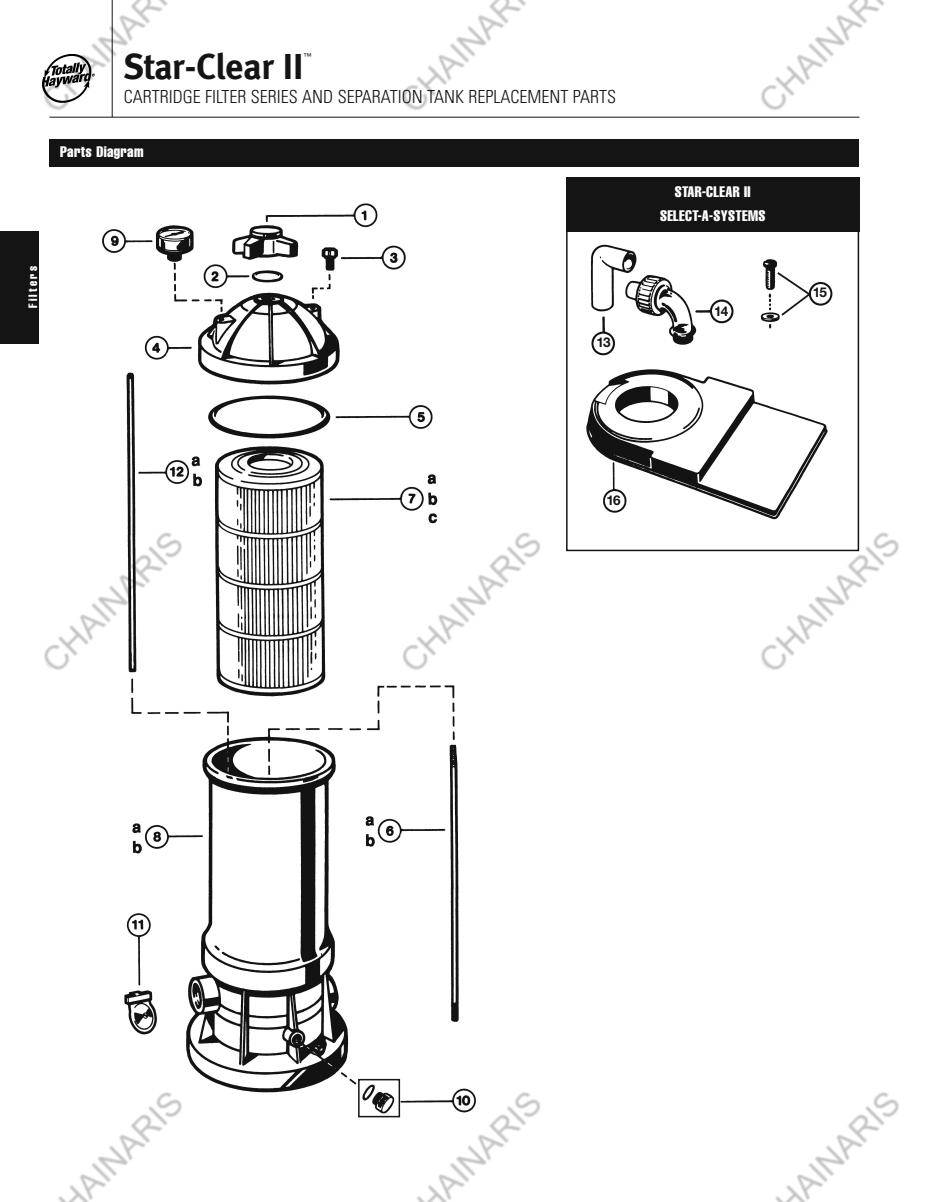
<style>
.page{position:relative;width:945px;height:1202px;background:#fff}
.page>*{position:absolute;margin:0;border:0;box-sizing:border-box;transform-origin:0 0}
.t1{font:700 36px "Meta";color:#141414}
.t2{font:300 condensed 18px "Univers";color:#141414}
.t3{font:extra-condensed 15px/24px "Helvetica";letter-spacing:.025em;color:#fff;text-align:center}
.t4{font:700 13.5px "Helvetica Neue";letter-spacing:-.055em;color:#141414}
.t5{font:extra-condensed 12px "Helvetica";letter-spacing:.185em;color:#fff}
.t6{font:8.25px "Meta";color:#141414}
</style>
<div class="page">
<hr style="left:50px;top:117px;width:810px;height:1px;background:#141414">
<div style="left:0;top:231px;width:40px;height:113px;background:#141414"></div>
<img style="left:102px;top:203px;width:357px;height:915px">
<div style="left:566px;top:227px;width:293px;height:324px;border:2px solid #141414"></div>
<div style="left:50px;top:140px;width:810px;height:26px;background:#141414"></div>
<div style="left:566px;top:178px;width:293px;height:54px;background:#141414"></div>
<img style="left:590px;top:244px;width:243px;height:112px">
<img style="left:586px;top:369px;width:242px;height:151px">
<div style="left:408px;top:236px;width:21px;height:50px;background:#fff"></div>
<div style="left:358px;top:1078px;width:42px;height:39px;border:2px solid #141414"></div>
<div style="left:778px;top:356px;width:42px;height:40px;background:#fff"></div>
<img style="left:42px;top:0;width:149px;height:118px">
<img style="left:394px;top:0;width:156px;height:118px">
<img style="left:753px;top:0;width:132px;height:118px">
<img style="left:44px;top:523px;width:147px;height:156px">
<img style="left:394px;top:523px;width:147px;height:156px">
<img style="left:753px;top:523px;width:146px;height:147px">
<img style="left:58px;top:1083px;width:133px;height:119px">
<img style="left:394px;top:1083px;width:147px;height:119px">
<img style="left:775px;top:1092px;width:124px;height:110px">
<h1 class="t1" style="left:124px;top:52px;width:181px">Star-Clear II</h1>
<p class="t6" style="left:303px;top:53px;width:10px">™</p>
<p class="t2" style="left:124px;top:90px;width:494px">CARTRIDGE FILTER SERIES AND SEPARATION TANK REPLACEMENT PARTS</p>
<p class="t3" style="left:60px;top:141px;width:85px">Parts Diagram</p>
<p class="t5" style="left:28px;top:308px;width:43px;rotate:-90deg">Filters</p>
<p class="t4" style="left:596px;top:337px;width:16px">13</p>
<p class="t3" style="left:660px;top:181px;width:107px">STAR-CLEAR II<br>SELECT-A-SYSTEMS</p>
<p class="t4" style="left:714px;top:306px;width:16px">14</p>
<p class="t4" style="left:813px;top:288px;width:16px">15</p>
<p class="t4" style="left:606px;top:495px;width:16px">16</p>
</div>
